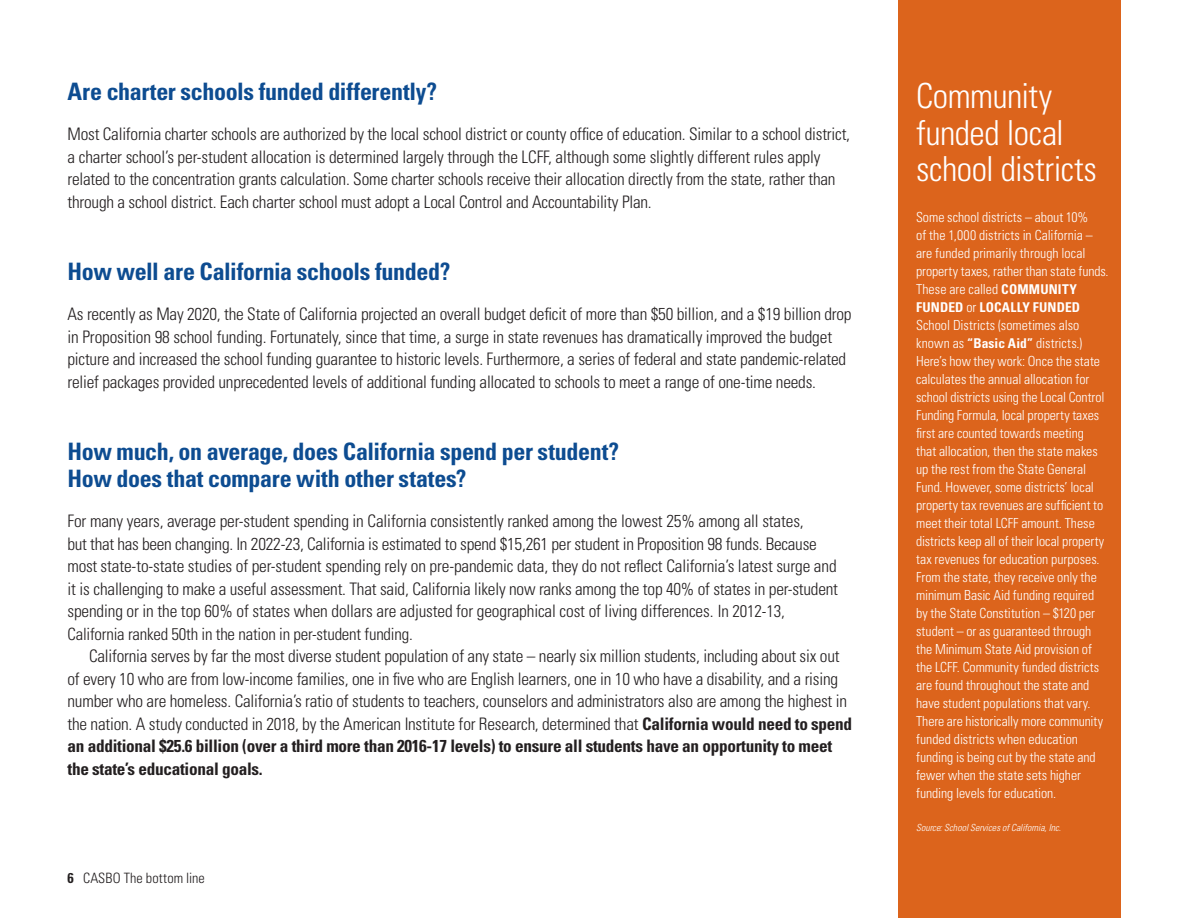
<style>
.page{position:relative;width:1188px;height:918px;background:#fff}
.page>*{position:absolute;margin:0;border:0;box-sizing:border-box;transform-origin:0 0}
.t1{font:300 condensed 34.5px "Univers";letter-spacing:-.015em;color:#fff}
.Subhead_Bold_SS{font:700 condensed 24px "Univers";letter-spacing:-.015em;color:#0d4c91}
.Body_Light_SS_Text{font:300 condensed 17.25px/22.5px "Univers";letter-spacing:-.01em;color:#231f20}
.Body_Light_SS_Text_I{font:300 condensed 17.25px/22.5px "Univers";letter-spacing:-.01em;color:#231f20}
.Body_Light_SS_Text-2{font:300 condensed 16.8px "Univers";letter-spacing:-.01em;color:#231f20}
.t2{font:300 condensed 14.25px "Univers";letter-spacing:.005em;color:#231f20}
.t3{font:300 condensed 13.8px/18px "Univers";color:#fff}
.t4{font:700 condensed 13.5px "Univers";letter-spacing:.015em;color:#fff}
.t5{font:italic 300 condensed 9.75px "Univers";color:#fff}
.s1{font-size:16.8px}
.s2{font-weight:700}
.s3{font-weight:700;font-size:13.5px}
.s4{font-weight:300;font-size:13.8px}
</style>
<div class="page">
<div style="left:898px;top:0;width:222px;height:918px;background:#dc641c"></div>
<p class="Subhead_Bold_SS" style="left:68px;top:76px;width:371px">Are charter schools funded differently?</p>
<p class="Body_Light_SS_Text" style="left:68px;top:123px;width:784px">Most California charter schools are authorized by the local school district or county office of education. Similar to a school district, a charter school’s per-student allocation is determined largely through the LCFF, although some slightly different rules apply related to the concentration grants calculation. Some charter schools receive their allocation directly from the state, rather than through a school district. Each charter school must adopt a Local Control and Accountability Plan.</p>
<p class="Subhead_Bold_SS" style="left:68px;top:256px;width:384px">How well are California schools funded?</p>
<p class="Body_Light_SS_Text" style="left:68px;top:303px;width:786px">As recently as May 2020, the State of California projected an overall budget deficit of more than $50 billion, and a $19 billion drop in Proposition 98 school funding. Fortunately, since that time, a surge in state revenues has dramatically improved the budget picture and increased the school funding guarantee to historic levels. Furthermore, a series of federal and state pandemic-related relief packages provided unprecedented levels of additional funding allocated to schools to meet a range of one-time needs.</p>
<p class="Subhead_Bold_SS" style="left:68px;top:436px;width:553px">How much, on average, does California spend per student?</p>
<p class="Subhead_Bold_SS" style="left:68px;top:463px;width:400px">How does that compare with other states?</p>
<p class="Body_Light_SS_Text" style="left:68px;top:510px;width:738px">For many years, average per-student spending in California consistently ranked among the lowest 25% among all states,</p>
<p class="Body_Light_SS_Text" style="left:68px;top:532px;width:772px">but that has been changing. In 2022-23, California is estimated to spend $15,261 per student in Proposition 98 funds. Because most state-to-state studies of per-student spending rely on pre-pandemic data, they do not reflect California’s latest surge and it is challenging to make a useful assessment. That said, California likely now ranks among the top 40% of states in per-student spending or in the top 60% of states when dollars are adjusted for geographical cost of living differences. <span class="s1">In 2012-13,</span></p>
<p class="Body_Light_SS_Text-2" style="left:68px;top:624px;width:347px">California ranked 50th in the nation in per-student funding.</p>
<p class="Body_Light_SS_Text_I" style="left:68px;top:645px;width:786px;text-indent:22px">California serves by far the most diverse student population of any state – nearly six million students, including about six out of every 10 who are from low-income families, one in five who are English learners, one in 10 who have a disability, and a rising number who are homeless. California’s ratio of students to teachers, counselors and administrators also are among the highest in the nation. A study conducted in 2018, by the American Institute for Research, determined that <span class="s2">California would need to spend an additional $25.6 billion (over a third more than 2016-17 levels) to ensure all students have an opportunity to meet the state’s educational goals.</span></p>
<p class="t2" style="left:68px;top:870px;width:139px"><span class="s2">6</span> CASBO The bottom line</p>
<p class="t1" style="left:916px;top:75px;width:138px">Community</p>
<p class="t1" style="left:916px;top:112px;width:149px">funded local</p>
<p class="t1" style="left:916px;top:148px;width:182px">school districts</p>
<p class="t3" style="left:916px;top:208px;width:174px">Some school districts – about 10%</p>
<p class="t3" style="left:916px;top:226px;width:194px">of the 1,000 districts in California – are funded primarily through local property taxes, rather than state funds.<br>These are called <span class="s3">COMMUNITY</span></p>
<p class="t4" style="left:916px;top:299px;width:166px">FUNDED <span class="s4">or</span> LOCALLY FUNDED</p>
<p class="t3" style="left:916px;top:316px;width:190px">School Districts (sometimes also known as <span class="s3">“Basic Aid”</span> districts.)<br>Here’s how they work: Once the state calculates the annual allocation for school districts using the Local Control Funding Formula, local property taxes first are counted towards meeting that allocation, then the state makes up the rest from the State General Fund. However, some districts’ local property tax revenues are sufficient to meet their total LCFF amount. These districts keep all of their local property tax revenues for education purposes.<br>From the state, they receive only the minimum Basic Aid funding required by the State Constitution – $120 per student – or as guaranteed through the Minimum State Aid provision of the LCFF. Community funded districts are found throughout the state and have student populations that vary.<br>There are historically more community funded districts when education</p>
<p class="t3" style="left:916px;top:748px;width:181px">funding is being cut by the state and fewer when the state sets higher funding levels for education.</p>
<p class="t5" style="left:916px;top:822px;width:146px">Source: School Services of California, Inc.</p>
</div>
